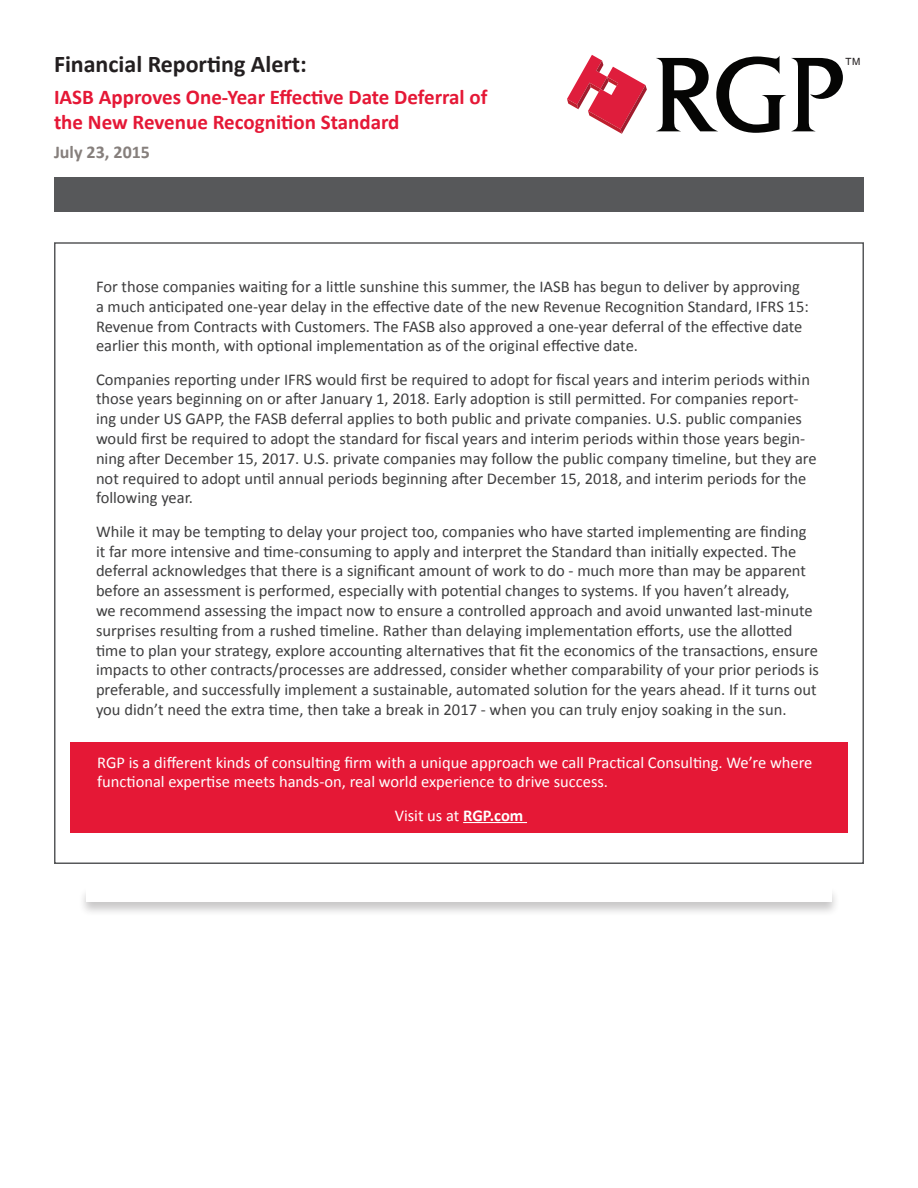
<style>
.page{position:relative;width:918px;height:1188px;background:#fff}
.page>*{position:absolute;margin:0;border:0;box-sizing:border-box;transform-origin:0 0}
.t1{font:700 24px "Calibri";color:#231f20}
.t2{font:700 21px/25.2px "Calibri";color:#e51836}
.t3{font:700 18px "Calibri";color:#867f7c}
.t4{font:16.5px/19.8px "Calibri";color:#3e3e3f}
.t5{font:16.5px/19.8px "Calibri";color:#fff}
.t6{font:9.9px "Helvetica";color:#231f20}
.s1{font-weight:700}
</style>
<div class="page">
<div style="left:78px;top:886px;width:762px;height:31px;background:#231f20;opacity:.25"></div>
<div style="left:86px;top:888px;width:746px;height:14px;background:#fff"></div>
<svg style="left:656px;top:56px;width:187px;height:77px"></svg>
<svg style="left:567px;top:55px;width:80px;height:79px"></svg>
<div style="left:54px;top:177px;width:810px;height:35px;background:#57585a"></div>
<div style="left:70px;top:743px;width:778px;height:90px;background:#e51836"></div>
<hr style="left:463px;top:822px;width:64px;height:1px;background:#fff">
<p class="t1" style="left:54px;top:49px;width:254px">Financial Reporting Alert:</p>
<p class="t2" style="left:54px;top:84px;width:435px">IASB Approves One-Year Effective Date Deferral of the New Revenue Recognition Standard</p>
<p class="t3" style="left:54px;top:140px;width:98px">July 23, 2015</p>
<p class="t6" style="left:845px;top:56px;width:16px">TM</p>
<p class="t4" style="left:96px;top:277px;width:714px">For those companies waiting for a little sunshine this summer, the IASB has begun to deliver by approving a much anticipated one-year delay in the effective date of the new Revenue Recognition Standard, IFRS 15:<br>Revenue from Contracts with Customers. The FASB also approved a one-year deferral of the effective date earlier this month, with optional implementation as of the original effective date.</p>
<p class="t4" style="left:96px;top:369px;width:722px">Companies reporting under IFRS would first be required to adopt for fiscal years and interim periods within those years beginning on or after January 1, 2018. Early adoption is still permitted. For companies report&shy;ing under US GAPP, the FASB deferral applies to both public and private companies. U.S. public companies would first be required to adopt the standard for fiscal years and interim periods within those years begin&shy;ning after December 15, 2017. U.S. private companies may follow the public company timeline, but they are not required to adopt until annual periods beginning after December 15, 2018, and interim periods for the following year.</p>
<p class="t4" style="left:96px;top:521px;width:724px">While it may be tempting to delay your project too, companies who have started implementing are finding it far more intensive and time-consuming to apply and interpret the Standard than initially expected. The deferral acknowledges that there is a significant amount of work to do - much more than may be apparent before an assessment is performed, especially with potential changes to systems. If you haven’t already,<br>we recommend assessing the impact now to ensure a controlled approach and avoid unwanted last-minute surprises resulting from a rushed timeline. Rather than delaying implementation efforts, use the allotted time to plan your strategy, explore accounting alternatives that fit the economics of the transactions, ensure impacts to other contracts/processes are addressed, consider whether comparability of your prior periods is preferable, and successfully implement a sustainable, automated solution for the years ahead. If it turns out you didn’t need the extra time, then take a break in 2017 - when you can truly enjoy soaking in the sun.</p>
<p class="t5" style="left:97px;top:752px;width:717px">RGP is a different kinds of consulting firm with a unique approach we call Practical Consulting. We’re where functional expertise meets hands-on, real world experience to drive success.</p>
<p class="t5" style="left:395px;top:805px;width:130px">Visit us at <span class="s1">RGP.com</span></p>
</div>
